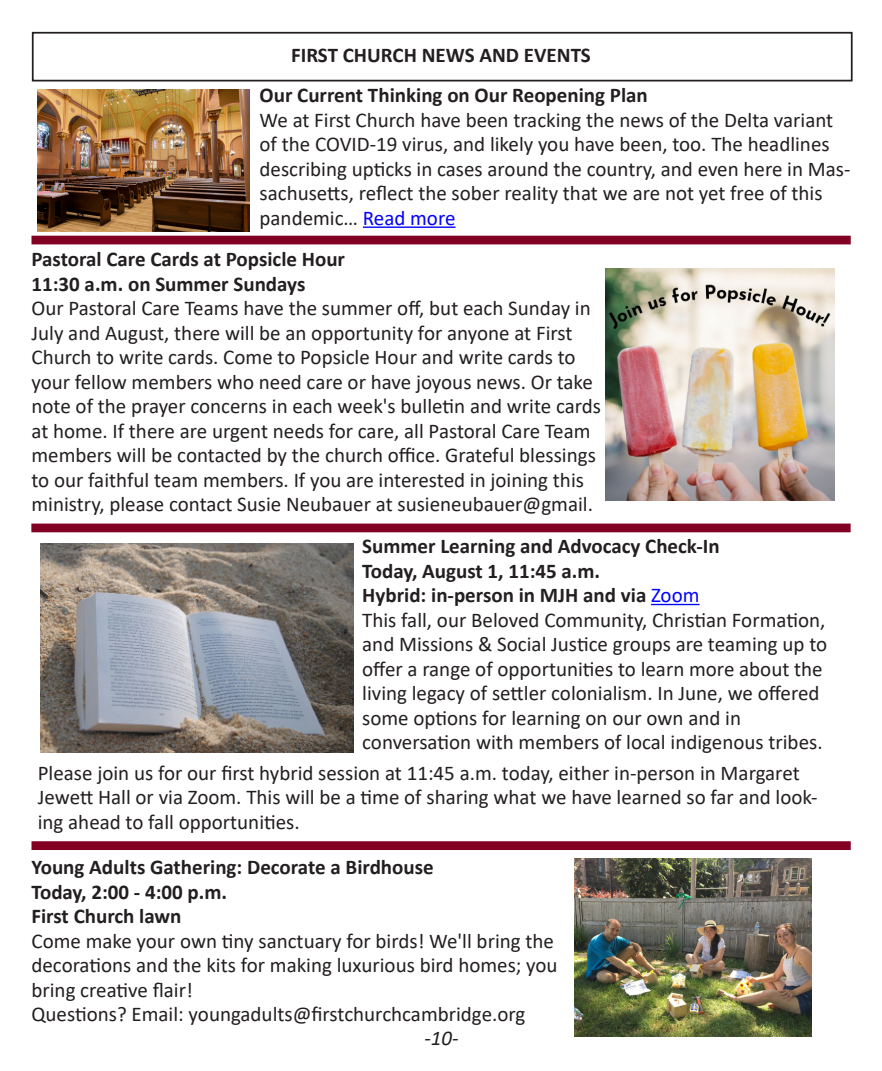
<style>
.page{position:relative;width:882px;height:1071px;background:#fff}
.page>*{position:absolute;margin:0;border:0;box-sizing:border-box;transform-origin:0 0}
.Paragraph_Style_1{font:21px/24.5px "Calibri";color:#231f20}
.Paragraph_Style_1-2{font:700 21px "Calibri";color:#231f20}
.Paragraph_Style_1-3{font:italic 21px "Calibri";color:#231f20}
.s1{color:#00f}
.s2{font-weight:400;color:#00f}
</style>
<div class="page">
<div style="left:32px;top:32px;width:821px;height:49px;border:2px solid #231f20"></div>
<div style="left:32px;top:236px;width:819px;height:8px;background:#820123"></div>
<img style="left:606px;top:268px;width:228px;height:232px">
<div style="left:31px;top:524px;width:820px;height:8px;background:#820123"></div>
<hr style="left:363px;top:227px;width:93px;height:1px;background:#00f">
<hr style="left:651px;top:604px;width:49px;height:1px;background:#00f">
<img style="left:40px;top:544px;width:313px;height:209px">
<div style="left:32px;top:841px;width:819px;height:9px;background:#820123"></div>
<img style="left:574px;top:859px;width:237px;height:177px">
<img style="left:37px;top:90px;width:213px;height:141px">
<p class="Paragraph_Style_1-2" style="left:291px;top:40px;width:301px">FIRST CHURCH NEWS AND EVENTS</p>
<p class="Paragraph_Style_1-2" style="left:260px;top:80px;width:390px">Our Current Thinking on Our Reopening Plan</p>
<p class="Paragraph_Style_1" style="left:260px;top:107px;width:592px">We at First Church have been tracking the news of the Delta variant of the COVID-19 virus, and likely you have been, too. The headlines describing upticks in cases around the country, and even here in Mas&shy;sachusetts, reflect the sober reality that we are not yet free of this pandemic… <span class="s1">Read more</span></p>
<p class="Paragraph_Style_1-2" style="left:32px;top:245px;width:315px">Pastoral Care Cards at Popsicle Hour</p>
<p class="Paragraph_Style_1-2" style="left:32px;top:269px;width:275px">11:30 a.m. on Summer Sundays</p>
<p class="Paragraph_Style_1" style="left:32px;top:296px;width:571px">Our Pastoral Care Teams have the summer off, but each Sunday in July and August, there will be an opportunity for anyone at First Church to write cards. Come to Popsicle Hour and write cards to your fellow members who need care or have joyous news. Or take note of the prayer concerns in each week's bulletin and write cards at home. If there are urgent needs for care, all Pastoral Care Team members will be contacted by the church office. Grateful blessings to our faithful team members. If you are interested in joining this ministry, please contact Susie Neubauer at susieneubauer@gmail.</p>
<p class="Paragraph_Style_1-2" style="left:362px;top:531px;width:359px">Summer Learning and Advocacy Check-In</p>
<p class="Paragraph_Style_1-2" style="left:362px;top:556px;width:239px">Today, August 1, 11:45 a.m.</p>
<p class="Paragraph_Style_1-2" style="left:362px;top:580px;width:339px">Hybrid: in-person in MJH and via <span class="s2">Zoom</span></p>
<p class="Paragraph_Style_1" style="left:362px;top:607px;width:467px">This fall, our Beloved Community, Christian Formation, and Missions &amp; Social Justice groups are teaming up to offer a range of opportunities to learn more about the living legacy of settler colonialism. In June, we offered some options for learning on our own and in</p>
<p class="Paragraph_Style_1" style="left:362px;top:729px;width:462px">conversation with members of local indigenous tribes.</p>
<p class="Paragraph_Style_1" style="left:38px;top:760px;width:781px">Please join us for our first hybrid session at 11:45 a.m. today, either in-person in Margaret<br>Jewett Hall or via Zoom. This will be a time of sharing what we have learned so far and look&shy;ing ahead to fall opportunities.</p>
<p class="Paragraph_Style_1-2" style="left:32px;top:853px;width:404px">Young Adults Gathering: Decorate a Birdhouse</p>
<p class="Paragraph_Style_1-2" style="left:32px;top:877px;width:197px">Today, 2:00 - 4:00 p.m.</p>
<p class="Paragraph_Style_1-2" style="left:32px;top:902px;width:152px">First Church lawn</p>
<p class="Paragraph_Style_1" style="left:32px;top:928px;width:528px">Come make your own tiny sanctuary for birds! We'll bring the decorations and the kits for making luxurious bird homes; you bring creative flair!</p>
<p class="Paragraph_Style_1" style="left:32px;top:1002px;width:495px">Questions? Email: youngadults@firstchurchcambridge.org</p>
<p class="Paragraph_Style_1-3" style="left:425px;top:1023px;width:36px">-10-</p>
</div>
